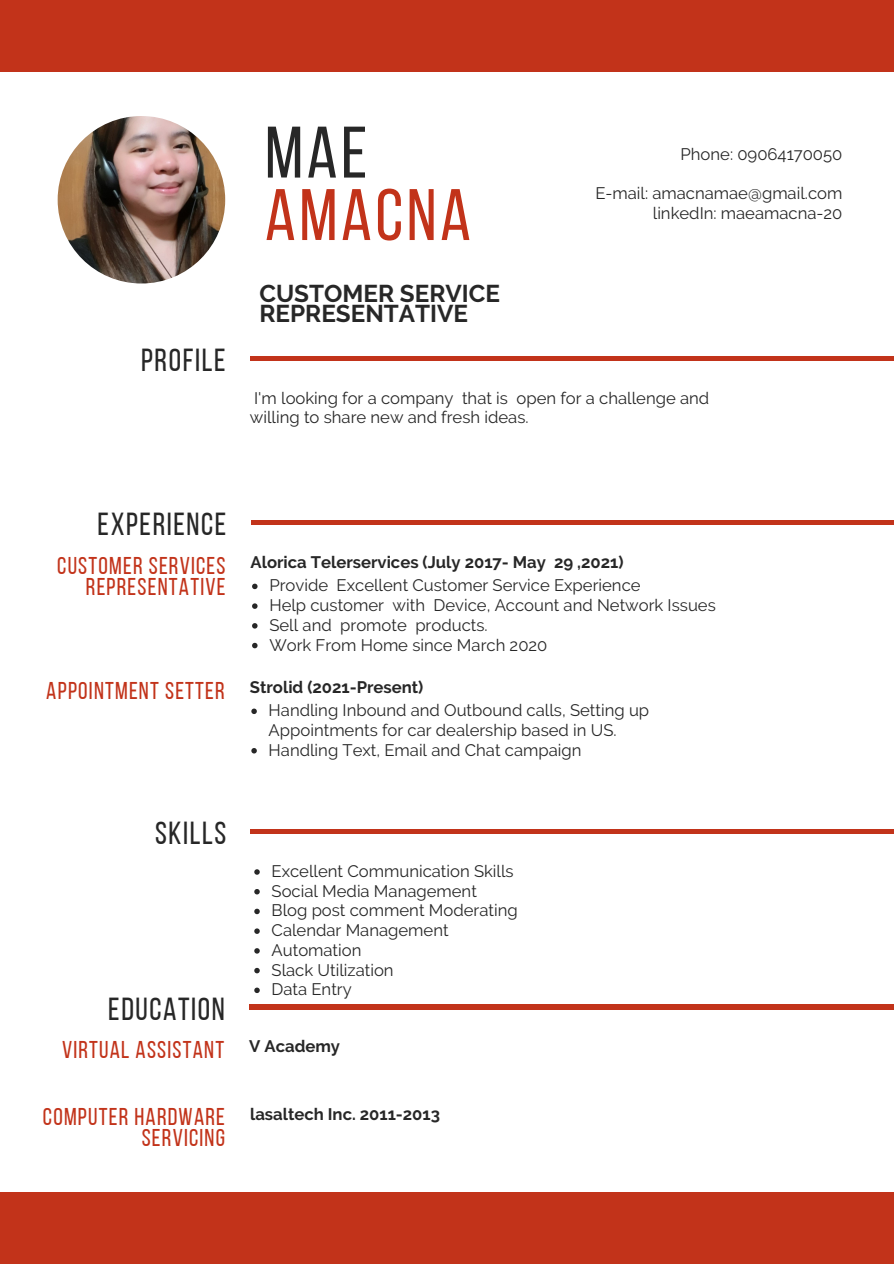
<style>
.page{position:relative;width:894px;height:1264px;background:#fff}
.page>*{position:absolute;margin:0;border:0;box-sizing:border-box;transform-origin:0 0}
.t1{font:72.75px "Bebas Neue";letter-spacing:.05em;color:#c2331a}
.t2{font:72.75px "Bebas Neue";color:#272727}
.t3{font:31.8px "Bebas Neue";letter-spacing:.05em;color:#272727}
.t4{font:24.3px/20.9px "Bebas Neue";letter-spacing:.05em;color:#c2331a;text-align:right}
.t5{font:700 24.3px/20.9px "Raleway";color:#272727}
.t6{font:16.65px/19.6px "Raleway";color:#272727}
.t7{font:700 16.65px "Raleway";color:#272727}
</style>
<div class="page">
<hr style="left:250px;top:356px;width:643px;height:4px;background:#c2331a">
<div style="left:250px;top:520px;width:643px;height:5px;background:#c2331a"></div>
<svg style="left:254px;top:869px;width:6px;height:5px"></svg>
<svg style="left:254px;top:889px;width:6px;height:5px"></svg>
<svg style="left:254px;top:908px;width:6px;height:6px"></svg>
<svg style="left:254px;top:928px;width:6px;height:5px"></svg>
<svg style="left:254px;top:948px;width:6px;height:5px"></svg>
<svg style="left:254px;top:967px;width:6px;height:6px"></svg>
<svg style="left:254px;top:987px;width:6px;height:6px"></svg>
<div style="left:250px;top:829px;width:643px;height:5px;background:#c2331a"></div>
<div style="left:249px;top:1004px;width:644px;height:5px;background:#c2331a"></div>
<div style="left:0;top:1192px;width:893px;height:71px;background:#c2331a"></div>
<div style="left:0;top:0;width:893px;height:72px;background:#c2331a"></div>
<img style="left:58px;top:116px;width:167px;height:167px;border-radius:50%">
<svg style="left:252px;top:583px;width:5px;height:6px"></svg>
<svg style="left:252px;top:603px;width:5px;height:6px"></svg>
<svg style="left:252px;top:623px;width:5px;height:5px"></svg>
<svg style="left:252px;top:643px;width:5px;height:5px"></svg>
<svg style="left:251px;top:708px;width:6px;height:6px"></svg>
<svg style="left:251px;top:748px;width:6px;height:5px"></svg>
<p class="t3" style="left:141px;top:347px;width:86px">PROFILE</p>
<p class="t2" style="left:265px;top:123px;width:104px">MAE</p>
<p class="t1" style="left:265px;top:185px;width:207px">AMACNA</p>
<p class="t5" style="left:259px;top:282px;width:242px">CUSTOMER SERVICE<br>REPRESENTATIVE</p>
<p class="t6" style="left:680px;top:144px;width:163px">Phone: 09064170050</p>
<p class="t6" style="left:595px;top:183px;width:248px">E-mail: amacnamae@gmail.com</p>
<p class="t6" style="left:652px;top:203px;width:191px">linkedIn: maeamacna-20</p>
<p class="t6" style="left:250px;top:388px;width:460px">I'm looking for a company that is open for a challenge and willing to share new and fresh ideas.</p>
<p class="t3" style="left:98px;top:511px;width:130px">EXPERIENCE</p>
<p class="t4" style="left:57px;top:557px;width:170px">CUSTOMER SERVICES<br>REPRESENTATIVE</p>
<p class="t7" style="left:250px;top:552px;width:374px">Alorica Telerservices (July 2017- May 29 ,2021)</p>
<p class="t6" style="left:269px;top:575px;width:372px">Provide Excellent Customer Service Experience</p>
<p class="t6" style="left:269px;top:595px;width:448px">Help customer with Device, Account and Network Issues</p>
<p class="t6" style="left:269px;top:615px;width:220px">Sell and promote products.</p>
<p class="t6" style="left:269px;top:634px;width:279px">Work From Home since March 2020</p>
<p class="t4" style="left:46px;top:682px;width:180px">APPOINTMENT SETTER</p>
<p class="t7" style="left:250px;top:677px;width:175px">Strolid (2021-Present)</p>
<p class="t6" style="left:268px;top:700px;width:382px">Handling Inbound and Outbound calls, Setting up<br>Appointments for car dealership based in US.</p>
<p class="t6" style="left:268px;top:740px;width:314px">Handling Text, Email and Chat campaign</p>
<p class="t3" style="left:155px;top:820px;width:73px">SKILLS</p>
<p class="t6" style="left:271px;top:861px;width:243px">Excellent Communication Skills</p>
<p class="t6" style="left:271px;top:881px;width:207px">Social Media Management</p>
<p class="t6" style="left:271px;top:900px;width:247px">Blog post comment Moderating</p>
<p class="t6" style="left:271px;top:920px;width:178px">Calendar Management</p>
<p class="t6" style="left:271px;top:940px;width:91px">Automation</p>
<p class="t6" style="left:271px;top:959px;width:123px">Slack Utilization</p>
<p class="t6" style="left:271px;top:979px;width:82px">Data Entry</p>
<p class="t3" style="left:108px;top:995px;width:118px">EDUCATION</p>
<p class="t4" style="left:62px;top:1041px;width:164px">VIRTUAL ASSISTANT</p>
<p class="t7" style="left:249px;top:1036px;width:92px">V Academy</p>
<p class="t4" style="left:43px;top:1108px;width:183px">COMPUTER HARDWARE<br>SERVICING</p>
<p class="t7" style="left:250px;top:1103px;width:191px">lasaltech Inc. 2011-2013</p>
</div>
